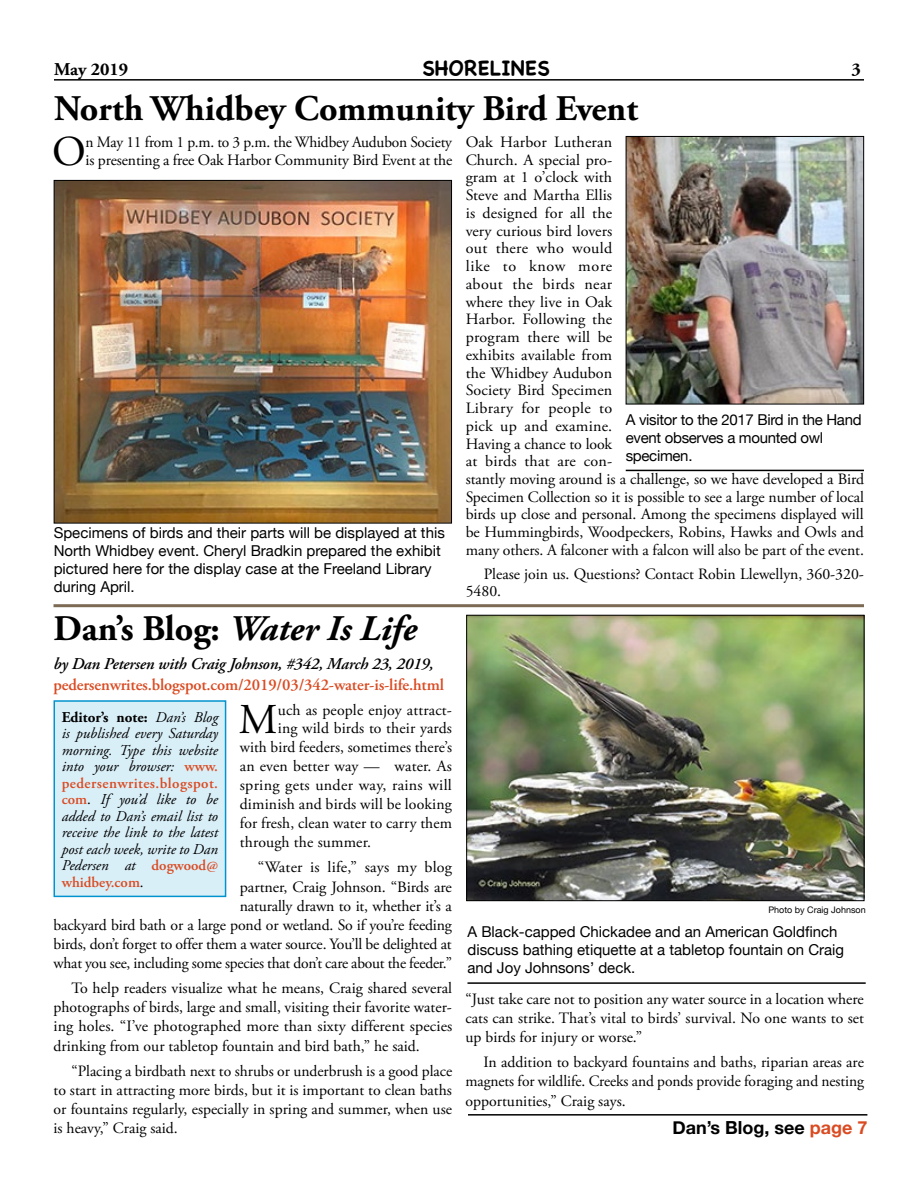
<style>
.page{position:relative;width:918px;height:1188px;background:#fff}
.page>*{position:absolute;margin:0;border:0;box-sizing:border-box;transform-origin:0 0}
.t1{font:42.45px "Adobe Garamond Pro";color:#000}
.t2{font:700 36px "Adobe Garamond Pro";color:#000}
.t3{font:italic 700 36px "Adobe Garamond Pro";color:#000}
.t4{font:700 21px "Chalkboard SE";color:#000}
.t5{font:700 18px "Helvetica Neue";color:#000}
.t6{font:700 18px "Adobe Garamond Pro";color:#000}
.t7{font:600 16.5px "Adobe Garamond Pro";letter-spacing:-.01em;color:#da4b22}
.t8{font:italic 600 16.5px "Adobe Garamond Pro";letter-spacing:-.01em;color:#000}
.t9{font:15.75px/17.7px "Adobe Garamond Pro";color:#000;text-align:justify}
.t10{font:15px/18px "Helvetica Neue";color:#000}
.t11{font:italic 15px/16.5px "Adobe Garamond Pro";color:#000;text-align:justify}
.t12{font:15px/18px "Helvetica Neue";letter-spacing:-.02em;color:#000}
.t13{font:9px "Helvetica Neue";color:#000}
.s1{font-style:normal}
.s2{font-weight:700;font-style:normal}
.s3{font-weight:600;font-style:normal;color:#da4b22}
.s4{color:#da4b22}
</style>
<div class="page">
<hr style="left:54px;top:79px;width:810px;height:2px;background:#000">
<img style="left:628px;top:138px;width:234px;height:264px">
<div style="left:626px;top:136px;width:238px;height:268px;border:1px solid #000"></div>
<hr style="left:626px;top:470px;width:238px;height:1px;background:#000">
<img style="left:56px;top:182px;width:394px;height:340px">
<div style="left:54px;top:180px;width:398px;height:344px;border:1px solid #000"></div>
<div style="left:54px;top:701px;width:172px;height:195px;background:#d9eff8"></div>
<div style="left:54px;top:700px;width:172px;height:197px;border:2px solid #0193cf"></div>
<hr style="left:54px;top:604px;width:810px;height:3px;background:#7c6a55">
<img style="left:468px;top:617px;width:394px;height:282px">
<div style="left:466px;top:615px;width:398px;height:286px;border:1px solid #000"></div>
<hr style="left:467px;top:982px;width:399px;height:2px;background:#000">
<hr style="left:468px;top:1114px;width:399px;height:2px;background:#000">
<p class="t6" style="left:54px;top:58px;width:76px">May 2019</p>
<h3 class="t4" style="left:422px;top:55px;width:129px">SHORELINES</h3>
<p class="t6" style="left:852px;top:58px;width:11px">3</p>
<h2 class="t2" style="left:54px;top:88px;width:585px">North Whidbey Community Bird Event</h2>
<h1 class="t1" style="left:52px;top:126px;width:35px">O</h1>
<p class="t9" style="left:86px;top:134px;width:368px">n May 11 from 1 p.m. to 3 p.m. the Whidbey Audubon Society is presenting a free Oak Harbor Community Bird Event at the</p>
<p class="t9" style="left:466px;top:134px;width:400px;text-align:left">Oak Harbor Lutheran<br>Church. A special pro-<br>gram at 1 o’clock with<br>Steve and Martha Ellis<br>is designed for all the<br>very curious bird lovers<br>out there who would<br>like to know more<br>about the birds near<br>where they live in Oak<br>Harbor. Following the<br>program there will be<br>exhibits available from<br>the Whidbey Audubon<br>Society Bird Specimen<br>Library for people to<br>pick up and examine.<br>Having a chance to look<br>at birds that are con-<br>stantly moving around is a challenge, so we have developed a Bird<br>Specimen Collection so it is possible to see a large number of local birds up close and personal. Among the specimens displayed will be Hummingbirds, Woodpeckers, Robins, Hawks and Owls and many others. A falconer with a falcon will also be part of the event.</p>
<p class="t9" style="left:466px;top:565px;width:400px;text-indent:18px">Please join us. Questions? Contact Robin Llewellyn, 360-320-<br>5480.</p>
<p class="t12" style="left:626px;top:411px;width:237px">A visitor to the 2017 Bird in the Hand event observes a mounted owl specimen.</p>
<p class="t10" style="left:54px;top:524px;width:393px">Specimens of birds and their parts will be displayed at this North Whidbey event. Cheryl Bradkin prepared the exhibit pictured here for the display case at the Freeland Library during April.</p>
<h2 class="t3" style="left:54px;top:607px;width:365px"><span class="s1">Dan’s Blog:</span> Water Is Life</h2>
<p class="t8" style="left:54px;top:654px;width:382px">by Dan Petersen with Craig Johnson, #342, March 23, 2019,</p>
<p class="t7" style="left:54px;top:675px;width:392px">pedersenwrites.blogspot.com/2019/03/342-water-is-life.html</p>
<h1 class="t1" style="left:239px;top:694px;width:40px">M</h1>
<p class="t9" style="left:278px;top:702px;width:176px">uch as people enjoy attract&shy;ing wild birds to their yards</p>
<p class="t9" style="left:240px;top:738px;width:214px;line-height:19px">with bird feeders, sometimes there’s an even better way — water. As spring gets under way, rains will diminish and birds will be looking for fresh, clean water to carry them through the summer.</p>
<p class="t9" style="left:54px;top:859px;width:400px;line-height:19px;text-align:right">“Water is life,” says my blog<br>partner, Craig Johnson. “Birds are<br>naturally drawn to it, whether it’s a<br>backyard bird bath or a large pond or wetland. So if you’re feeding birds, don’t forget to offer them a water source. You’ll be delighted at what you see, including some species that don’t care about the feeder.”</p>
<p class="t9" style="left:54px;top:979px;width:400px;line-height:19px;text-indent:18px">To help readers visualize what he means, Craig shared several photographs of birds, large and small, visiting their favorite water&shy;ing holes. “I’ve photographed more than sixty different species drinking from our tabletop fountain and bird bath,” he said.</p>
<p class="t9" style="left:54px;top:1062px;width:400px;line-height:19px;text-indent:18px">“Placing a birdbath next to shrubs or underbrush is a good place to start in attracting more birds, but it is important to clean baths or fountains regularly, especially in spring and summer, when use is heavy,” Craig said.</p>
<p class="t11" style="left:62px;top:709px;width:158px"><span class="s2">Editor’s note:</span> Dan’s Blog is published every Saturday morning. Type this website into your browser: <span class="s3">www. pedersenwrites.blogspot. com</span><span class="s1">.</span> If you’d like to be added to Dan’s email list to receive the link to the latest post each week, write to Dan Pedersen at <span class="s3">dogwood@ whidbey.com</span><span class="s1">.</span></p>
<p class="t13" style="left:768px;top:904px;width:99px">Photo by Craig Johnson</p>
<p class="t10" style="left:467px;top:924px;width:378px">A Black-capped Chickadee and an American Goldfinch discuss bathing etiquette at a tabletop fountain on Craig and Joy Johnsons’ deck.</p>
<p class="t9" style="left:466px;top:990px;width:400px;line-height:19px">“Just take care not to position any water source in a location where cats can strike. That’s vital to birds’ survival. No one wants to set up birds for injury or worse.”</p>
<p class="t9" style="left:466px;top:1053px;width:400px;line-height:19px;text-indent:18px">In addition to backyard fountains and baths, riparian areas are magnets for wildlife. Creeks and ponds provide foraging and nesting opportunities,” Craig says.</p>
<p class="t5" style="left:672px;top:1113px;width:197px">Dan’s Blog, see <span class="s4">page 7</span></p>
</div>
